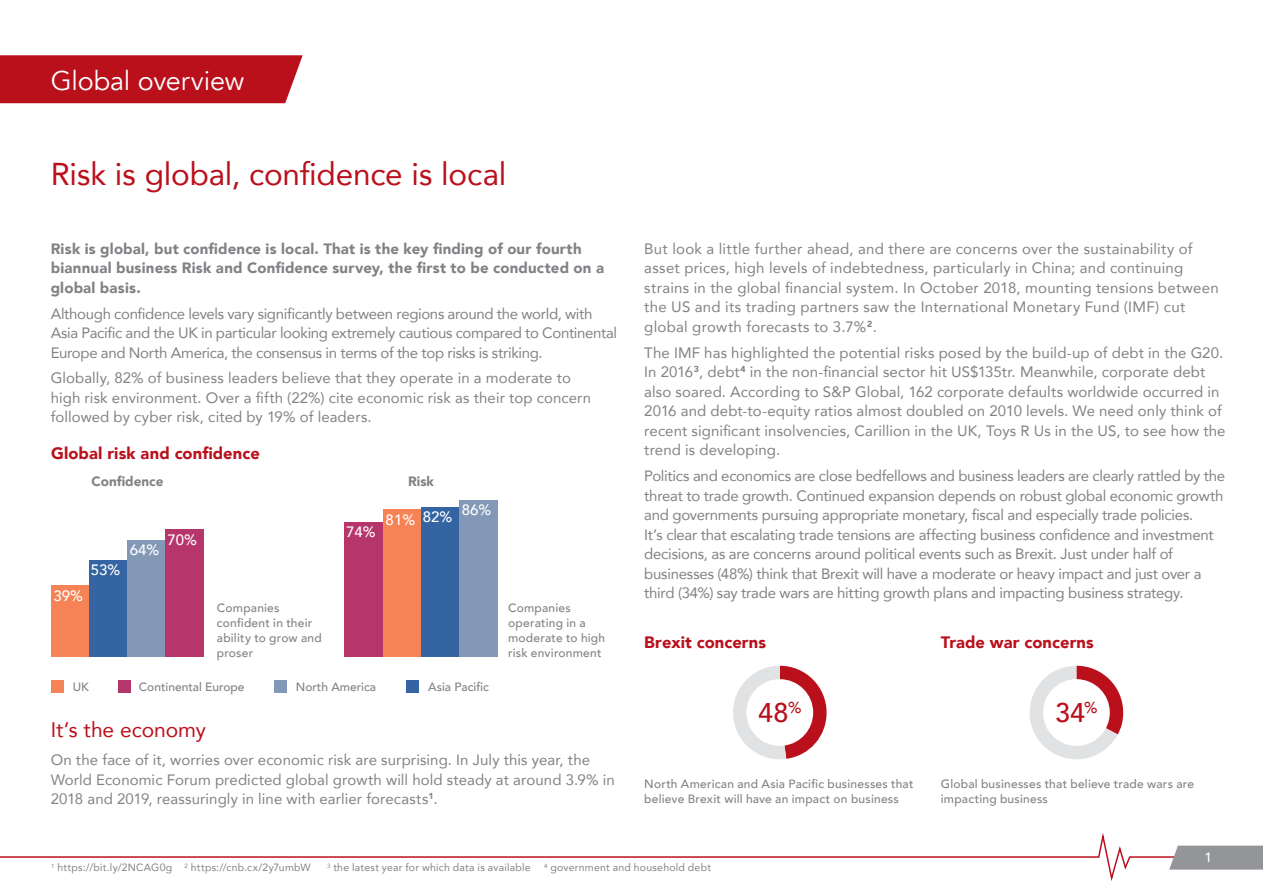
<style>
.page{position:relative;width:1263px;height:893px;background:#fff}
.page>*{position:absolute;margin:0;border:0;box-sizing:border-box;transform-origin:0 0}
.Intro_Head_Text_Red{font:31.5px "Avenir LT Com";letter-spacing:-.005em;color:#ba101c}
.White_Body_Text_Head{font:27px "Avenir LT Com";letter-spacing:-.01em;color:#fff}
.Blob_Percentage_Text{font:500 27px "Avenir LT Com";color:#ba101c}
.Sub_Head_Text_Red{font:21px "Avenir LT Com";color:#ba101c}
.Red_Chart_Title{font:900 16.5px "Avenir LT Com";letter-spacing:.005em;color:#ba101c}
.Body_Text_Grey{font:15px/19.5px "Avenir LT Com";color:#808285}
.Body_Text_Grey-2{font:15px/19.5px "Avenir LT Com";letter-spacing:-.02em;color:#808285}
.Standfirst{font:900 15px/19.5px "Avenir LT Com";letter-spacing:.015em;color:#808285}
.t1{font:500 15px "Avenir LT Com";color:#fff}
.t2{font:900 13.5px "Avenir LT Com";color:#808285}
.t3{font:500 13.5px "Avenir LT Com";color:#fff}
.Legend{font:500 12px/15px "Avenir LT Com";letter-spacing:.02em;color:#808285}
.Legend-2{font:500 12px "Avenir LT Com";color:#808285}
.Caveat{font:10.5px "Avenir LT Com";letter-spacing:.02em;color:#808285}
</style>
<div class="page">
<div style="left:0;top:55px;width:303px;height:48px;background:#ba101c"></div>
<svg style="left:733px;top:666px;width:93px;height:93px"></svg>
<svg style="left:1030px;top:666px;width:93px;height:93px"></svg>
<div style="left:51px;top:586px;width:38px;height:71px;background:#f58355"></div>
<div style="left:118px;top:680px;width:13px;height:13px;background:#b6366b"></div>
<div style="left:51px;top:680px;width:13px;height:13px;background:#f58355"></div>
<div style="left:274px;top:680px;width:12px;height:13px;background:#8398b6"></div>
<div style="left:406px;top:680px;width:13px;height:13px;background:#3464a2"></div>
<div style="left:89px;top:560px;width:39px;height:97px;background:#3464a2"></div>
<div style="left:128px;top:540px;width:38px;height:117px;background:#8398b6"></div>
<div style="left:166px;top:529px;width:38px;height:128px;background:#b6366b"></div>
<div style="left:345px;top:522px;width:38px;height:135px;background:#b6366b"></div>
<div style="left:383px;top:509px;width:38px;height:148px;background:#f58355"></div>
<div style="left:421px;top:507px;width:38px;height:150px;background:#3464a2"></div>
<div style="left:459px;top:500px;width:39px;height:157px;background:#8398b6"></div>
<svg style="left:0;top:833px;width:1263px;height:48px"></svg>
<svg style="left:1169px;top:846px;width:94px;height:24px;background:#999a9d"></svg>
<p class="White_Body_Text_Head" style="left:51px;top:64px;width:195px">Global overview</p>
<p class="Intro_Head_Text_Red" style="left:51px;top:155px;width:457px">Risk is global, confidence is local</p>
<p class="Standfirst" style="left:51px;top:239px;width:555px">Risk is global, but confidence is local. That is the key finding of our fourth biannual business Risk and Confidence survey, the first to be conducted on a global basis.</p>
<p class="Body_Text_Grey-2" style="left:51px;top:304px;width:568px">Although confidence levels vary significantly between regions around the world, with<br>Asia Pacific and the UK in particular looking extremely cautious compared to Continental<br>Europe and North America, the consensus in terms of the top risks is striking.</p>
<p class="Body_Text_Grey" style="left:51px;top:368px;width:542px">Globally, 82% of business leaders believe that they operate in a moderate to high risk environment. Over a fifth (22%) cite economic risk as their top concern followed by cyber risk, cited by 19% of leaders.</p>
<p class="Red_Chart_Title" style="left:51px;top:443px;width:210px">Global risk and confidence</p>
<p class="t2" style="left:92px;top:473px;width:73px">Confidence</p>
<p class="t2" style="left:408px;top:473px;width:28px">Risk</p>
<p class="t1" style="left:54px;top:587px;width:31px">39%</p>
<p class="t1" style="left:91px;top:561px;width:31px">53%</p>
<p class="t1" style="left:130px;top:541px;width:31px">64%</p>
<p class="t1" style="left:167px;top:531px;width:31px">70%</p>
<p class="Legend" style="left:217px;top:600px;width:106px">Companies confident in their ability to grow and proser</p>
<p class="t1" style="left:346px;top:523px;width:31px">74%</p>
<p class="t1" style="left:386px;top:508px;width:107px">81% 82% 86%</p>
<p class="Legend" style="left:73px;top:680px;width:18px">UK</p>
<p class="Legend-2" style="left:139px;top:680px;width:107px">Continental Europe</p>
<p class="Legend-2" style="left:296px;top:680px;width:82px">North America</p>
<p class="Legend-2" style="left:428px;top:680px;width:62px">Asia Pacific</p>
<p class="Legend" style="left:508px;top:600px;width:99px">Companies operating in a moderate to high risk environment</p>
<p class="Sub_Head_Text_Red" style="left:51px;top:717px;width:157px">It’s the economy</p>
<p class="Body_Text_Grey" style="left:51px;top:750px;width:566px">On the face of it, worries over economic risk are surprising. In July this year, the<br>World Economic Forum predicted global growth will hold steady at around 3.9% in<br>2018 and 2019, reassuringly in line with earlier forecasts<sup>1</sup>.</p>
<p class="Body_Text_Grey" style="left:644px;top:239px;width:576px">But look a little further ahead, and there are concerns over the sustainability of asset prices, high levels of indebtedness, particularly in China; and continuing strains in the global financial system. In October 2018, mounting tensions between the US and its trading partners saw the International Monetary Fund (IMF) cut global growth forecasts to 3.7%<sup>2</sup>.</p>
<p class="Body_Text_Grey" style="left:644px;top:343px;width:583px">The IMF has highlighted the potential risks posed by the build-up of debt in the G20.<br>In 2016<sup>3</sup>, debt<sup>4</sup> in the non-financial sector hit US$135tr. Meanwhile, corporate debt also soared. According to S&amp;P Global, 162 corporate defaults worldwide occurred in 2016 and debt-to-equity ratios almost doubled on 2010 levels. We need only think of recent significant insolvencies, Carillion in the UK, Toys R Us in the US, to see how the trend is developing.</p>
<p class="Body_Text_Grey" style="left:644px;top:466px;width:582px">Politics and economics are close bedfellows and business leaders are clearly rattled by the threat to trade growth. Continued expansion depends on robust global economic growth and governments pursuing appropriate monetary, fiscal and especially trade policies.<br>It’s clear that escalating trade tensions are affecting business confidence and investment decisions, as are concerns around political events such as Brexit. Just under half of businesses (48%) think that Brexit will have a moderate or heavy impact and just over a third (34%) say trade wars are hitting growth plans and impacting business strategy.</p>
<p class="Red_Chart_Title" style="left:644px;top:633px;width:123px">Brexit concerns</p>
<p class="Red_Chart_Title" style="left:941px;top:633px;width:154px">Trade war concerns</p>
<p class="Blob_Percentage_Text" style="left:758px;top:697px;width:45px">48<sup>%</sup></p>
<p class="Blob_Percentage_Text" style="left:1055px;top:697px;width:44px">34<sup>%</sup></p>
<p class="Legend" style="left:644px;top:777px;width:271px">North American and Asia Pacific businesses that believe Brexit will have an impact on business</p>
<p class="Legend" style="left:941px;top:777px;width:255px">Global businesses that believe trade wars are impacting business</p>
<p class="Caveat" style="left:51px;top:861px;width:123px"><sup>1</sup> https://bit.ly/2NCAG0g</p>
<p class="Caveat" style="left:185px;top:861px;width:128px"><sup>2</sup> https://cnb.cx/2y7umbW</p>
<p class="Caveat" style="left:327px;top:861px;width:205px"><sup>3</sup> the latest year for which data is available</p>
<p class="Caveat" style="left:544px;top:861px;width:168px"><sup>4</sup> government and household debt</p>
<p class="t3" style="left:1204px;top:849px;width:9px">1</p>
</div>
